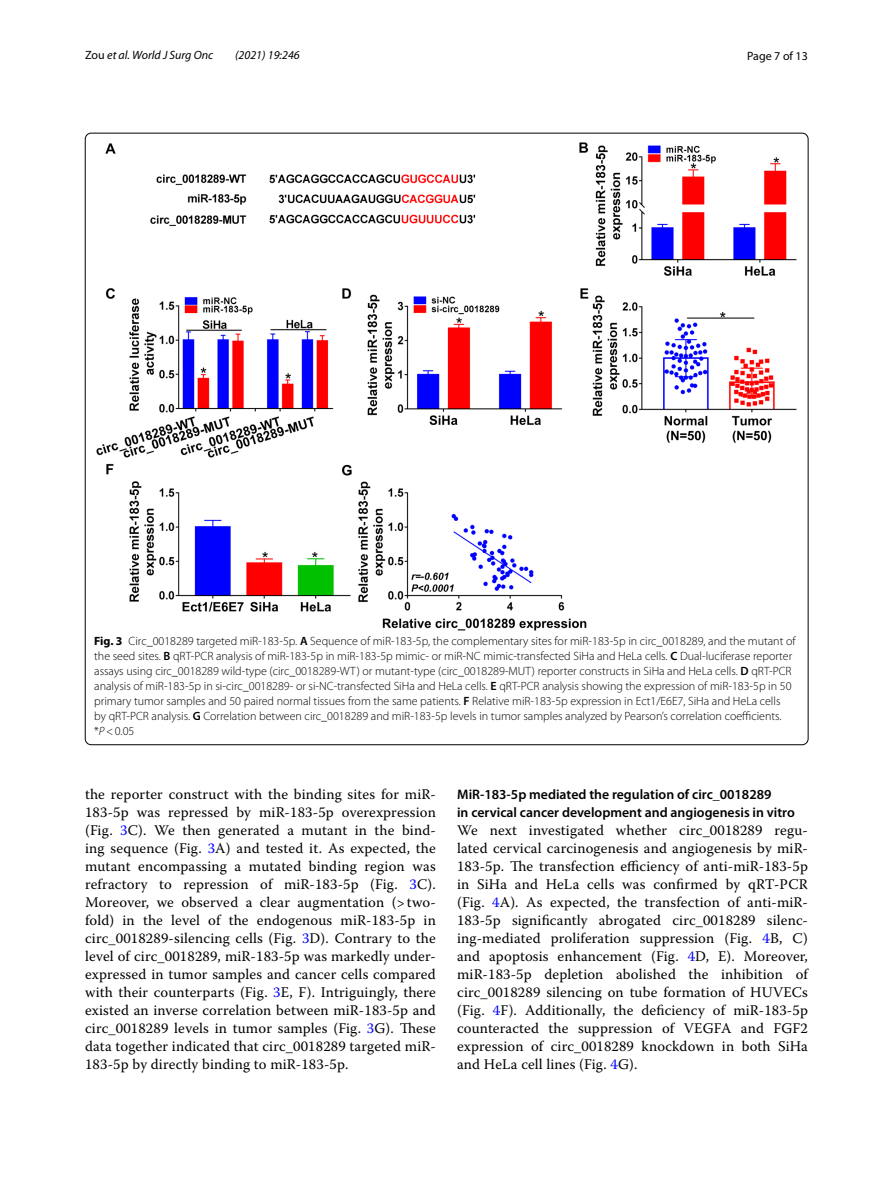
<style>
.page{position:relative;width:893px;height:1187px;background:#fff}
.page>*{position:absolute;margin:0;border:0;box-sizing:border-box;transform-origin:0 0}
.t1{font:14.7px/18px "Warnock Pro";letter-spacing:.01em;color:#000;text-align:justify}
.t2{font:600 13.8px/18px "Myriad Pro";color:#000}
.t3{font:300 12px/15px "Myriad Pro";color:#000}
.t4{font:italic 12px "Myriad Pro";color:#000}
.t5{font:12px "Myriad Pro";color:#000}
.s1{font-style:normal}
.s2{font-weight:700}
.s3{font-weight:600}
.s4{font-style:italic}
.s5{color:#00f}
</style>
<div class="page">
<img style="left:96px;top:142px;width:701px;height:488px">
<p class="t4" style="left:85px;top:48px;width:130px"><span class="s1">Zou</span> et al. World J Surg Onc</p>
<p class="t4" style="left:235px;top:48px;width:66px">(2021) 19:246</p>
<p class="t5" style="left:747px;top:48px;width:62px">Page 7 of 13</p>
<p class="t3" style="left:94px;top:634px;width:703px"><span class="s2">Fig. 3</span> Circ_0018289 targeted miR-183-5p. <span class="s3">A</span> Sequence of miR-183-5p, the complementary sites for miR-183-5p in circ_0018289, and the mutant of the seed sites. <span class="s3">B</span> qRT-PCR analysis of miR-183-5p in miR-183-5p mimic- or miR-NC mimic-transfected SiHa and HeLa cells. <span class="s3">C</span> Dual-luciferase reporter assays using circ_0018289 wild-type (circ_0018289-WT) or mutant-type (circ_0018289-MUT) reporter constructs in SiHa and HeLa cells. <span class="s3">D</span> qRT-PCR analysis of miR-183-5p in si-circ_0018289- or si-NC-transfected SiHa and HeLa cells. <span class="s3">E</span> qRT-PCR analysis showing the expression of miR-183-5p in 50 primary tumor samples and 50 paired normal tissues from the same patients. <span class="s3">F</span> Relative miR-183-5p expression in Ect1/E6E7, SiHa and HeLa cells<br>by qRT-PCR analysis. <span class="s3">G</span> Correlation between circ_0018289 and miR-183-5p levels in tumor samples analyzed by Pearson’s correlation coefficients. *<span class="s4">P</span>&lt;0.05</p>
<p class="t1" style="left:85px;top:785px;width:352px">the reporter construct with the binding sites for miR-183-5p was repressed by miR-183-5p overexpression (Fig. <span class="s5">3</span>C). We then generated a mutant in the bind&shy;ing sequence (Fig. <span class="s5">3</span>A) and tested it. As expected, the mutant encompassing a mutated binding region was refractory to repression of miR-183-5p (Fig. <span class="s5">3</span>C).<br>Moreover, we observed a clear augmentation (&gt; two&shy;fold) in the level of the endogenous miR-183-5p in circ_0018289-silencing cells (Fig. <span class="s5">3</span>D). Contrary to the level of circ_0018289, miR-183-5p was markedly under&shy;expressed in tumor samples and cancer cells compared with their counterparts (Fig. <span class="s5">3</span>E, F). Intriguingly, there existed an inverse correlation between miR-183-5p and circ_0018289 levels in tumor samples (Fig. <span class="s5">3</span>G). These data together indicated that circ_0018289 targeted miR-183-5p by directly binding to miR-183-5p.</p>
<p class="t2" style="left:457px;top:784px;width:339px">MiR‑183‑5p mediated the regulation of circ_0018289<br>in cervical cancer development and angiogenesis in vitro</p>
<p class="t1" style="left:457px;top:820px;width:352px">We next investigated whether circ_0018289 regu&shy;lated cervical carcinogenesis and angiogenesis by miR-183-5p. The transfection efficiency of anti-miR-183-5p in SiHa and HeLa cells was confirmed by qRT-PCR (Fig. <span class="s5">4</span>A). As expected, the transfection of anti-miR-183-5p significantly abrogated circ_0018289 silenc&shy;ing-mediated proliferation suppression (Fig. <span class="s5">4</span>B, C) and apoptosis enhancement (Fig. <span class="s5">4</span>D, E). Moreover, miR-183-5p depletion abolished the inhibition of circ_0018289 silencing on tube formation of HUVECs (Fig. <span class="s5">4</span>F). Additionally, the deficiency of miR-183-5p counteracted the suppression of VEGFA and FGF2 expression of circ_0018289 knockdown in both SiHa and HeLa cell lines (Fig. <span class="s5">4</span>G).</p>
</div>
